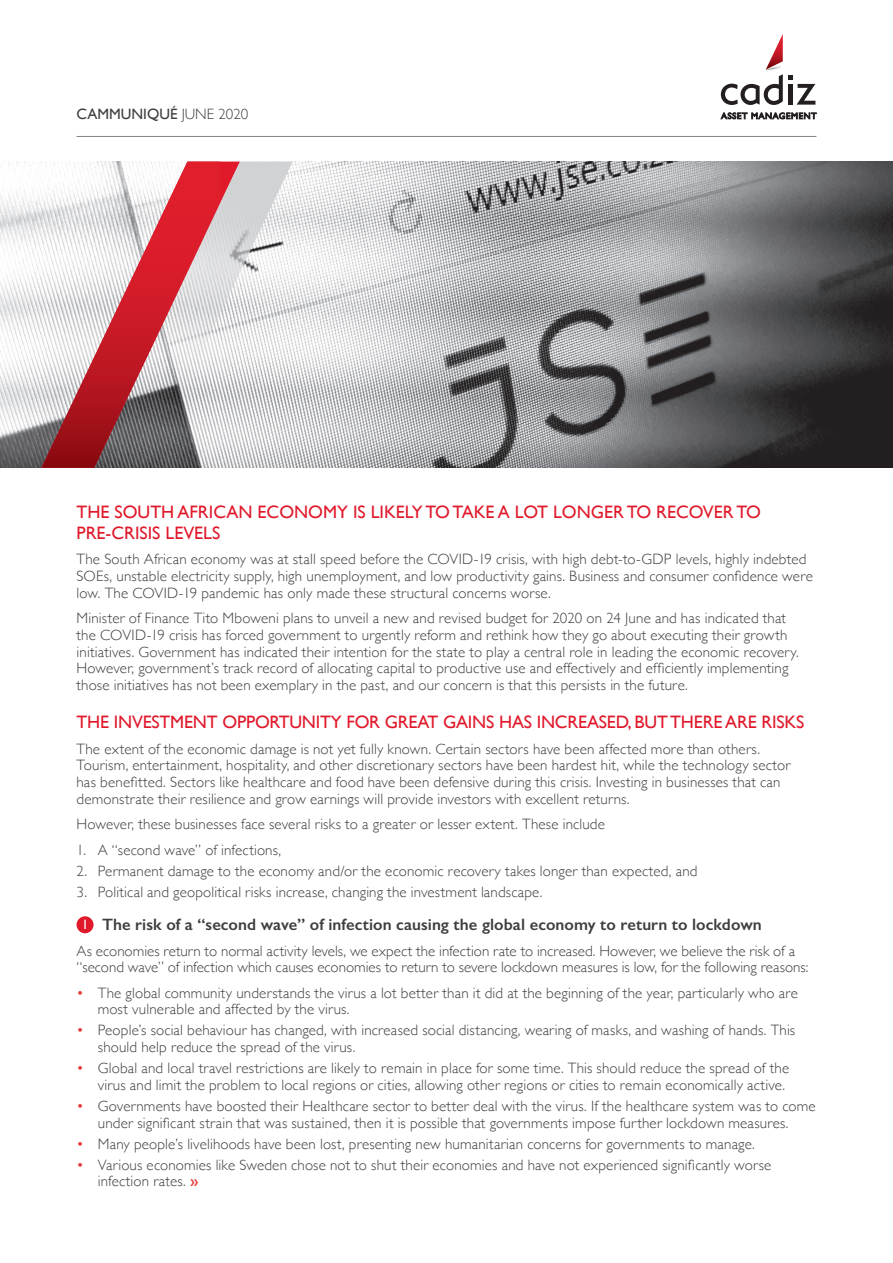
<style>
.page{position:relative;width:893px;height:1263px;background:#fff}
.page>*{position:absolute;margin:0;border:0;box-sizing:border-box;transform-origin:0 0}
.koppe{font:18px/21.3px "Gill Sans";letter-spacing:-.01em;color:#e0192b}
.subkop{font:600 16.5px "Gill Sans";letter-spacing:.005em;color:#3e3e3f}
.body{font:300 15px/16.8px "Gill Sans";letter-spacing:.01em;color:#3e3e3f}
.t1{font:15px "Gill Sans";color:#3e3e3f}
.body-2{font:13.5px "Gill Sans";color:#fff}
.s1{font-weight:300}
.s2{color:#e23a36}
.s3{font-weight:600;color:#e23a36}
</style>
<div class="page">
<svg style="left:721px;top:34px;width:96px;height:85px"></svg>
<hr style="left:77px;top:136px;width:739px;height:1px;background:#808285">
<div style="left:77px;top:916px;width:17px;height:17px;background:#e0192b;border-radius:50%"></div>
<img style="left:0;top:162px;width:893px;height:306px">
<svg style="left:42px;top:162px;width:52px;height:306px"></svg>
<svg style="left:94px;top:162px;width:199px;height:306px"></svg>
<p class="t1" style="left:77px;top:105px;width:173px">CAMMUNIQUÉ <span class="s1">JUNE 2020</span></p>
<p class="koppe" style="left:77px;top:501px;width:686px">THE SOUTH AFRICAN ECONOMY IS LIKELY TO TAKE A LOT LONGER TO RECOVER TO<br>PRE-CRISIS LEVELS</p>
<p class="body" style="left:77px;top:550px;width:738px">The South African economy was at stall speed before the COVID-19 crisis, with high debt-to-GDP levels, highly indebted<br>SOEs, unstable electricity supply, high unemployment, and low productivity gains. Business and consumer confidence were low. The COVID-19 pandemic has only made these structural concerns worse.</p>
<p class="body" style="left:77px;top:609px;width:724px">Minister of Finance Tito Mboweni plans to unveil a new and revised budget for 2020 on 24 June and has indicated that the COVID-19 crisis has forced government to urgently reform and rethink how they go about executing their growth initiatives. Government has indicated their intention for the state to play a central role in leading the economic recovery.<br>However, government’s track record of allocating capital to productive use and effectively and efficiently implementing those initiatives has not been exemplary in the past, and our concern is that this persists in the future.</p>
<p class="koppe" style="left:77px;top:711px;width:729px">THE INVESTMENT OPPORTUNITY FOR GREAT GAINS HAS INCREASED, BUT THERE ARE RISKS</p>
<p class="body" style="left:77px;top:740px;width:715px">The extent of the economic damage is not yet fully known. Certain sectors have been affected more than others.<br>Tourism, entertainment, hospitality, and other discretionary sectors have been hardest hit, while the technology sector has benefitted. Sectors like healthcare and food have been defensive during this crisis. Investing in businesses that can demonstrate their resilience and grow earnings will provide investors with excellent returns.</p>
<p class="body" style="left:77px;top:815px;width:530px">However, these businesses face several risks to a greater or lesser extent. These include</p>
<p class="body" style="left:77px;top:840px;width:206px">1. A “second wave” of infections,</p>
<p class="body" style="left:77px;top:861px;width:622px">2. Permanent damage to the economy and/or the economic recovery takes longer than expected, and</p>
<p class="body" style="left:77px;top:882px;width:467px">3. Political and geopolitical risks increase, changing the investment landscape.</p>
<p class="body-2" style="left:82px;top:917px;width:8px">1</p>
<p class="subkop" style="left:102px;top:915px;width:661px">The risk of a “second wave” of infection causing the global economy to return to lockdown</p>
<p class="body" style="left:77px;top:941px;width:733px">As economies return to normal activity levels, we expect the infection rate to increased. However, we believe the risk of a “second wave” of infection which causes economies to return to severe lockdown measures is low, for the following reasons:</p>
<p class="body" style="left:98px;top:983px;width:702px;text-indent:-21px"><span class="s2">•</span> The global community understands the virus a lot better than it did at the beginning of the year, particularly who are most vulnerable and affected by the virus.</p>
<p class="body" style="left:98px;top:1021px;width:699px;text-indent:-21px"><span class="s2">•</span> People’s social behaviour has changed, with increased social distancing, wearing of masks, and washing of hands. This should help reduce the spread of the virus.</p>
<p class="body" style="left:77px;top:1059px;width:714px;text-align:right"><span class="s2">•</span> Global and local travel restrictions are likely to remain in place for some time. This should reduce the spread of the virus and limit the problem to local regions or cities, allowing other regions or cities to remain economically active.</p>
<p class="body" style="left:77px;top:1097px;width:741px;text-align:center"><span class="s2">•</span> Governments have boosted their Healthcare sector to better deal with the virus. If the healthcare system was to come under significant strain that was sustained, then it is possible that governments impose further lockdown measures.</p>
<p class="body" style="left:77px;top:1135px;width:680px"><span class="s2">•</span> Many people’s livelihoods have been lost, presenting new humanitarian concerns for governments to manage.</p>
<p class="body" style="left:98px;top:1156px;width:675px;text-indent:-21px"><span class="s2">•</span> Various economies like Sweden chose not to shut their economies and have not experienced significantly worse infection rates. <span class="s3">»</span></p>
</div>
